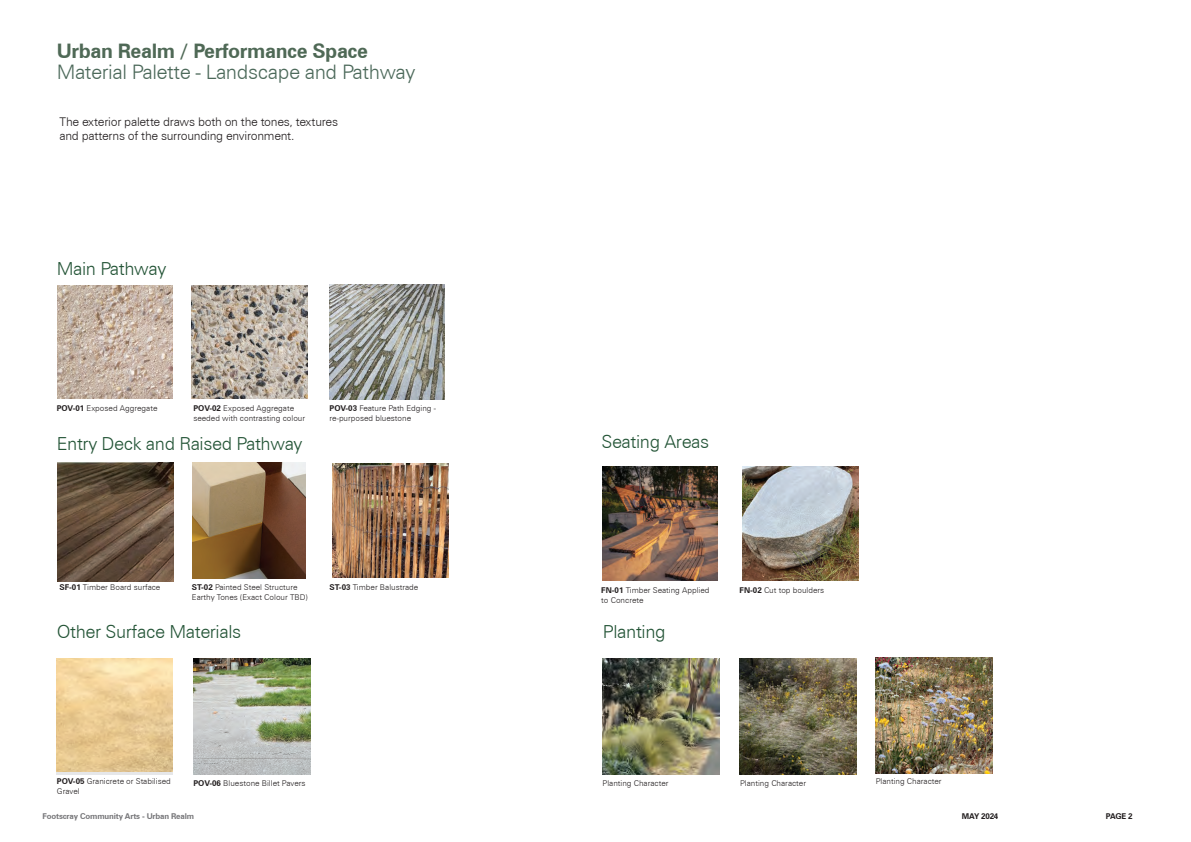
<style>
.page{position:relative;width:1191px;height:842px;background:#fff}
.page>*{position:absolute;margin:0;border:0;box-sizing:border-box;transform-origin:0 0}
.t1{font:300 20px "Zurich BT";letter-spacing:-.02em;color:#4c695a}
.t2{font:700 20px "Zurich BT";letter-spacing:-.02em;color:#4f6956}
.t3{font:300 18px "Zurich BT";letter-spacing:-.02em;color:#235436}
.t4{font:300 12px/14px "Zurich BT";letter-spacing:-.02em;color:#231f20}
.t5{font:300 8px/9.6px "Zurich BT";color:#231f20}
.t6{font:700 8px "Zurich BT";letter-spacing:-.02em;color:#77777a}
.t7{font:700 8px "Zurich BT";letter-spacing:-.02em;color:#231f20}
.s1{font-weight:700}
</style>
<div class="page">
<img style="left:602px;top:467px;width:115px;height:113px">
<img style="left:57px;top:285px;width:116px;height:114px">
<img style="left:192px;top:285px;width:115px;height:114px">
<img style="left:329px;top:284px;width:116px;height:115px">
<div style="left:56px;top:658px;width:117px;height:116px;background:#e6e7e9"></div>
<img style="left:58px;top:463px;width:116px;height:118px">
<img style="left:57px;top:658px;width:115px;height:114px">
<img style="left:333px;top:464px;width:115px;height:114px">
<img style="left:193px;top:658px;width:117px;height:116px">
<img style="left:875px;top:657px;width:117px;height:116px">
<img style="left:602px;top:658px;width:117px;height:116px">
<img style="left:742px;top:467px;width:117px;height:113px">
<img style="left:193px;top:462px;width:113px;height:117px">
<img style="left:740px;top:658px;width:116px;height:117px">
<h1 class="t2" style="left:57px;top:38px;width:313px">Urban Realm / Performance Space</h1>
<h1 class="t1" style="left:57px;top:59px;width:360px">Material Palette - Landscape and Pathway</h1>
<h3 class="t4" style="left:59px;top:115px;width:280px">The exterior palette draws both on the tones, textures and patterns of the surrounding environment.</h3>
<h2 class="t3" style="left:57px;top:257px;width:111px">Main Pathway</h2>
<p class="t5" style="left:57px;top:403px;width:102px"><span class="s1">POV-01</span> Exposed Aggregate</p>
<p class="t5" style="left:193px;top:403px;width:113px"><span class="s1">POV-02</span> Exposed Aggregate seeded with contrasting colour</p>
<h2 class="t3" style="left:57px;top:433px;width:247px">Entry Deck and Raised Pathway</h2>
<p class="t5" style="left:329px;top:403px;width:108px"><span class="s1">POV-03</span> Feature Path Edging - re-purposed bluestone</p>
<p class="t5" style="left:59px;top:582px;width:102px"><span class="s1">SF-01</span> Timber Board surface</p>
<p class="t5" style="left:192px;top:582px;width:107px"><span class="s1">ST-02</span> Painted Steel Structure</p>
<p class="t5" style="left:329px;top:582px;width:90px"><span class="s1">ST-03</span> Timber Balustrade</p>
<p class="t5" style="left:192px;top:592px;width:117px">Earthy Tones (Exact Colour TBD)</p>
<h2 class="t3" style="left:57px;top:621px;width:186px">Other Surface Materials</h2>
<h2 class="t3" style="left:601px;top:430px;width:109px">Seating Areas</h2>
<p class="t5" style="left:601px;top:585px;width:110px"><span class="s1">FN-01</span> Timber Seating Applied to Concrete</p>
<h2 class="t3" style="left:603px;top:621px;width:64px">Planting</h2>
<p class="t5" style="left:739px;top:585px;width:86px"><span class="s1">FN-02</span> Cut top boulders</p>
<p class="t5" style="left:193px;top:778px;width:114px"><span class="s1">POV-06</span> Bluestone Billet Pavers</p>
<p class="t5" style="left:875px;top:776px;width:67px">Planting Character</p>
<p class="t5" style="left:57px;top:776px;width:115px"><span class="s1">POV-05</span> Granicrete or Stabilised<br>Gravel</p>
<p class="t5" style="left:602px;top:778px;width:67px">Planting Character</p>
<p class="t5" style="left:740px;top:778px;width:67px">Planting Character</p>
<p class="t6" style="left:43px;top:812px;width:153px">Footscray Community Arts - Urban Realm</p>
<p class="t7" style="left:961px;top:812px;width:38px">MAY 2024</p>
<p class="t7" style="left:1106px;top:812px;width:28px">PAGE 2</p>
</div>
